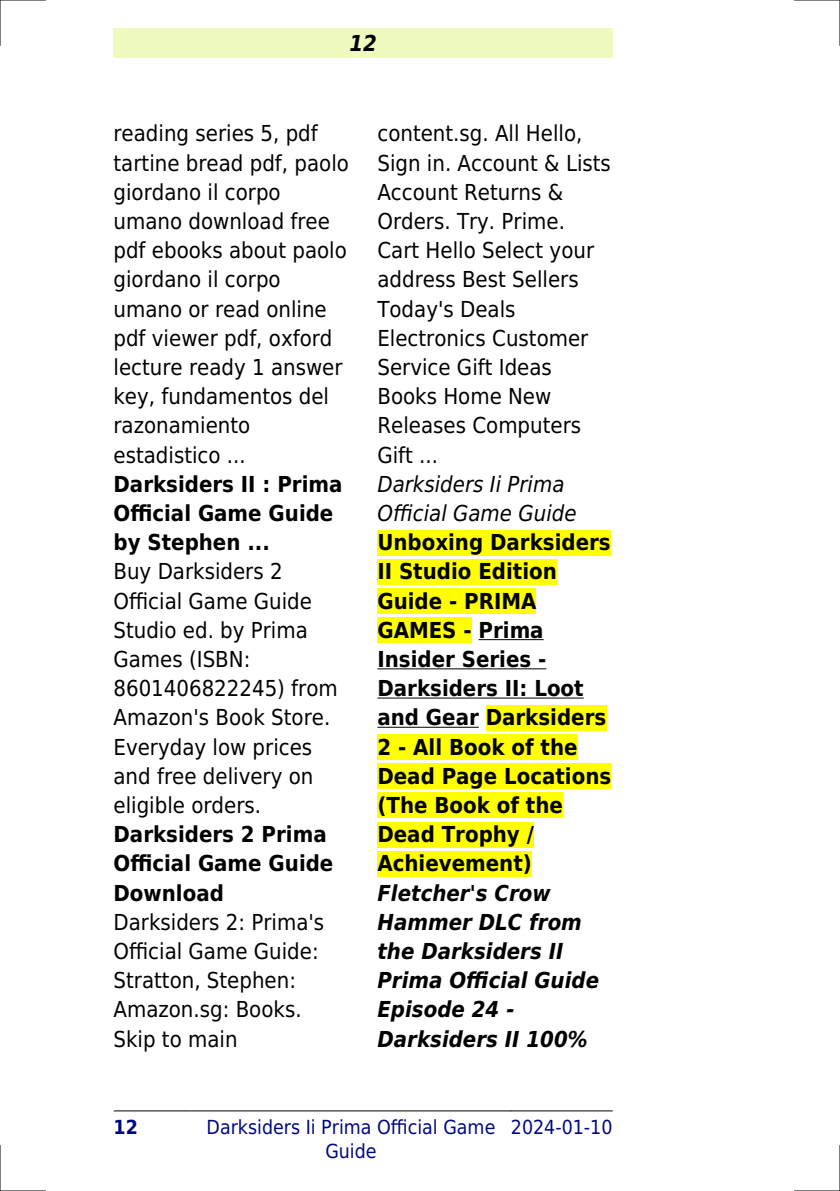
<style>
.page{position:relative;width:840px;height:1191px;background:#fff}
.page>*{position:absolute;margin:0;border:0;box-sizing:border-box;transform-origin:0 0}
.t1{font:22px/29.2px "DejaVu Sans Condensed";color:#000}
.t2{font:700 22px/29.2px "DejaVu Sans Condensed";color:#000}
.t3{font:italic 700 22px/29.2px "DejaVu Sans Condensed";color:#000}
.t4{font:italic 22px/29.2px "DejaVu Sans Condensed";color:#000}
.t5{font:19.4px/23.2px "DejaVu Sans Condensed";color:#000880;text-align:center}
.t6{font:700 19.4px "DejaVu Sans Condensed";color:#000880}
</style>
<div class="page">
<div style="left:113px;top:28px;width:499px;height:30px;background:#effbbe"></div>
<hr style="left:114px;top:1110px;width:77px;height:1px;background:#000">
<hr style="left:191px;top:1110px;width:319px;height:1px;background:#000">
<hr style="left:511px;top:1110px;width:101px;height:1px;background:#000">
<div style="left:377px;top:530px;width:233px;height:25px;background:#ff0"></div>
<div style="left:377px;top:559px;width:179px;height:25px;background:#ff0"></div>
<div style="left:377px;top:588px;width:159px;height:26px;background:#ff0"></div>
<div style="left:377px;top:617px;width:94px;height:26px;background:#ff0"></div>
<hr style="left:478px;top:639px;width:65px;height:1px;background:#000">
<hr style="left:377px;top:668px;width:169px;height:1px;background:#000">
<hr style="left:377px;top:697px;width:206px;height:1px;background:#000">
<hr style="left:377px;top:727px;width:101px;height:1px;background:#000">
<div style="left:485px;top:705px;width:121px;height:25px;background:#ff0"></div>
<div style="left:377px;top:734px;width:200px;height:26px;background:#ff0"></div>
<div style="left:377px;top:763px;width:234px;height:26px;background:#ff0"></div>
<div style="left:377px;top:792px;width:185px;height:26px;background:#ff0"></div>
<div style="left:377px;top:821px;width:156px;height:26px;background:#ff0"></div>
<div style="left:377px;top:851px;width:154px;height:25px;background:#ff0"></div>
<hr style="left:0;top:0;width:45px;height:1px;background:#000">
<hr style="left:794px;top:0;width:45px;height:1px;background:#000">
<hr style="left:0;top:1190px;width:45px;height:1px;background:#000">
<hr style="left:794px;top:1190px;width:45px;height:1px;background:#000">
<hr style="left:0;top:0;width:1px;height:45px;background:#000">
<hr style="left:0;top:1145px;width:1px;height:46px;background:#000">
<hr style="left:839px;top:0;width:1px;height:45px;background:#000">
<hr style="left:839px;top:1145px;width:1px;height:46px;background:#000">
<p class="t3" style="left:349px;top:28px;width:29px">12</p>
<p class="t1" style="left:113px;top:119px;width:237px">reading series 5, pdf tartine bread pdf, paolo giordano il corpo umano download free pdf ebooks about paolo giordano il corpo umano or read online pdf viewer pdf, oxford lecture ready 1 answer key, fundamentos del razonamiento estadistico ...</p>
<p class="t2" style="left:113px;top:469px;width:230px">Darksiders II : Prima<br>Official Game Guide by Stephen ...</p>
<p class="t1" style="left:113px;top:557px;width:226px">Buy Darksiders 2<br>Official Game Guide<br>Studio ed. by Prima<br>Games (ISBN:<br>8601406822245) from<br>Amazon's Book Store.<br>Everyday low prices and free delivery on eligible orders.</p>
<p class="t2" style="left:113px;top:820px;width:221px">Darksiders 2 Prima<br>Official Game Guide<br>Download</p>
<p class="t1" style="left:113px;top:907px;width:212px">Darksiders 2: Prima's<br>Official Game Guide:<br>Stratton, Stephen:<br>Amazon.sg: Books.<br>Skip to main</p>
<p class="t1" style="left:377px;top:119px;width:235px">content.sg. All Hello,<br>Sign in. Account &amp; Lists<br>Account Returns &amp;<br>Orders. Try. Prime.<br>Cart Hello Select your address Best Sellers<br>Today's Deals<br>Electronics Customer<br>Service Gift Ideas<br>Books Home New<br>Releases Computers<br>Gift ...</p>
<p class="t4" style="left:377px;top:469px;width:200px">Darksiders Ii Prima<br>Official Game Guide</p>
<p class="t2" style="left:377px;top:528px;width:235px">Unboxing Darksiders<br>II Studio Edition<br>Guide - PRIMA<br>GAMES - Prima<br>Insider Series -<br>Darksiders II: Loot and Gear Darksiders<br>2 - All Book of the<br>Dead Page Locations (The Book of the<br>Dead Trophy /<br>Achievement)</p>
<p class="t3" style="left:377px;top:878px;width:223px">Fletcher's Crow<br>Hammer DLC from the Darksiders II<br>Prima Official Guide<br>Episode 24 -<br>Darksiders II 100%</p>
<p class="t6" style="left:113px;top:1116px;width:26px">12</p>
<p class="t5" style="left:206px;top:1116px;width:290px">Darksiders Ii Prima Official Game<br>Guide</p>
<p class="t5" style="left:510px;top:1116px;width:103px">2024-01-10</p>
</div>
